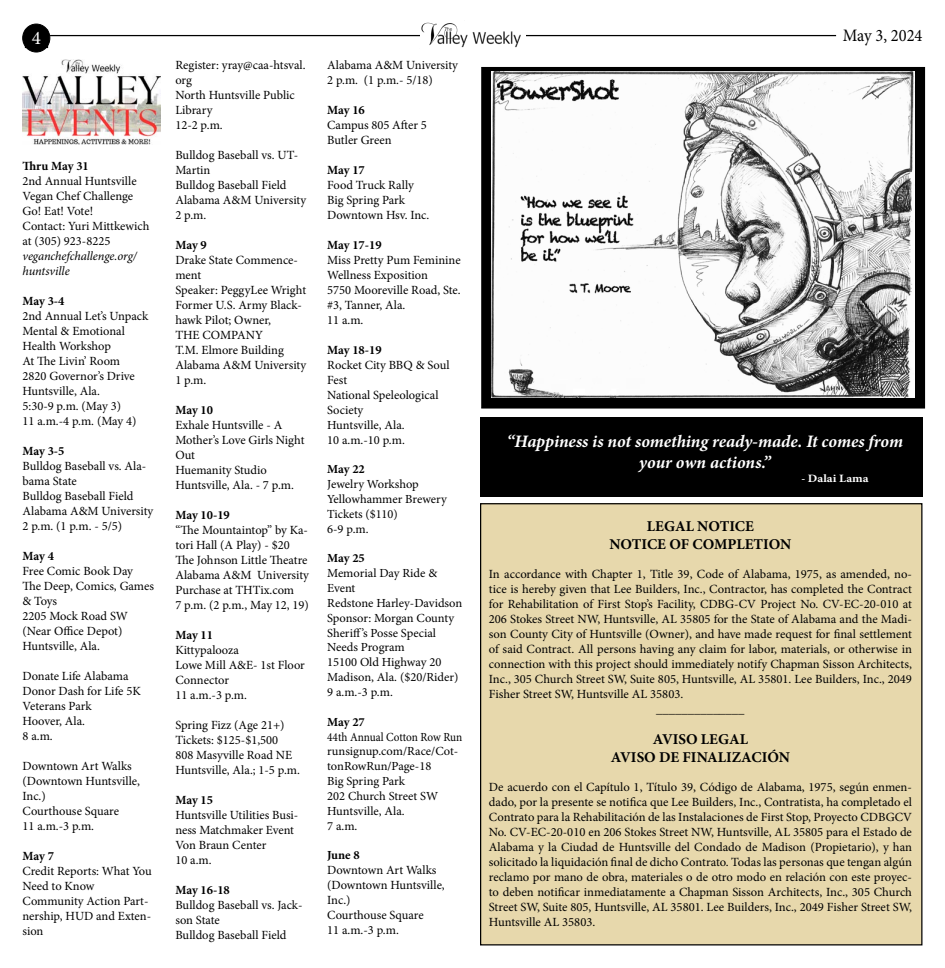
<style>
.page{position:relative;width:945px;height:968px;background:#fff}
.page>*{position:absolute;margin:0;border:0;box-sizing:border-box;transform-origin:0 0}
.t1{font:19.12px "Minion Pro";color:#fff}
.t2{font:italic 700 17.5px/21px "Minion Pro";letter-spacing:-.005em;color:#fff;text-align:center}
.t3{font:17.5px "Minion Pro";color:#000;scale:.94 1}
.t4{font:700 15px/18px "Minion Pro";color:#000;text-align:center}
.t5{font:12.5px/15px "Minion Pro";color:#000}
.t6{font:700 12.5px "Minion Pro";letter-spacing:-.01em;color:#000}
.t7{font:italic 12.5px/15px "Minion Pro";letter-spacing:-.005em;color:#000}
.t8{font:12.38px/14.9px "Minion Pro";color:#000}
.t9{font:12.38px/14.9px "Minion Pro";color:#000;scale:.91 1}
.t10{font:700 12.38px "Minion Pro";letter-spacing:-.01em;color:#000}
.t11{font:700 11.25px "Minion Pro";letter-spacing:.005em;color:#fff}
</style>
<div class="page">
<hr style="left:50px;top:35px;width:786px;height:1px;background:#000">
<div style="left:23px;top:24px;width:27px;height:28px;background:#000;border-radius:50%"></div>
<div style="left:22px;top:24px;width:28px;height:28px;border:1px solid #000;border-radius:50%"></div>
<img style="left:420px;top:22px;width:105px;height:26px">
<div style="left:482px;top:67px;width:443px;height:341px;background:#000"></div>
<div style="left:481px;top:67px;width:444px;height:341px;border:1px solid #000"></div>
<img style="left:492px;top:71px;width:423px;height:327px">
<img style="left:22px;top:60px;width:138px;height:84px">
<div style="left:481px;top:503px;width:441px;height:441px;background:#e7d8ac"></div>
<div style="left:480px;top:417px;width:442px;height:79px;background:#000"></div>
<h1 class="t1" style="left:32px;top:25px;width:11px">4</h1>
<h2 class="t3" style="left:843px;top:23px;width:86px">May 3, 2024</h2>
<p class="t6" style="left:22px;top:157px;width:68px">Thru May 31</p>
<p class="t5" style="left:22px;top:173px;width:128px">2nd Annual Huntsville<br>Vegan Chef Challenge<br>Go! Eat! Vote!<br>Contact: Yuri Mittkewich at (305) 923-8225</p>
<p class="t7" style="left:22px;top:248px;width:116px">veganchefchallenge.org/ huntsville</p>
<p class="t6" style="left:22px;top:292px;width:43px">May 3-4</p>
<p class="t5" style="left:22px;top:308px;width:127px">2nd Annual Let’s Unpack<br>Mental &amp; Emotional<br>Health Workshop<br>At The Livin’ Room<br>2820 Governor’s Drive<br>Huntsville, Ala.<br>5:30-9 p.m. (May 3)<br>11 a.m.-4 p.m. (May 4)</p>
<p class="t6" style="left:22px;top:442px;width:43px">May 3-5</p>
<p class="t5" style="left:22px;top:458px;width:132px">Bulldog Baseball vs. Ala&shy;bama State<br>Bulldog Baseball Field<br>Alabama A&amp;M University<br>2 p.m. (1 p.m. - 5/5)</p>
<p class="t6" style="left:22px;top:547px;width:33px">May 4</p>
<p class="t5" style="left:22px;top:563px;width:133px">Free Comic Book Day<br>The Deep, Comics, Games &amp; Toys<br>2205 Mock Road SW (Near Office Depot)<br>Huntsville, Ala.</p>
<p class="t5" style="left:22px;top:668px;width:120px">Donate Life Alabama<br>Donor Dash for Life 5K<br>Veterans Park<br>Hoover, Ala.<br>8 a.m.</p>
<p class="t5" style="left:22px;top:758px;width:119px">Downtown Art Walks (Downtown Huntsville,<br>Inc.)<br>Courthouse Square<br>11 a.m.-3 p.m.</p>
<p class="t6" style="left:22px;top:847px;width:33px">May 7</p>
<p class="t5" style="left:22px;top:863px;width:131px">Credit Reports: What You<br>Need to Know<br>Community Action Part&shy;nership, HUD and Exten&shy;sion</p>
<p class="t5" style="left:175px;top:57px;width:132px">Register: yray@caa-htsval. org<br>North Huntsville Public<br>Library<br>12-2 p.m.</p>
<p class="t5" style="left:175px;top:147px;width:132px">Bulldog Baseball vs. UT-<br>Martin<br>Bulldog Baseball Field<br>Alabama A&amp;M University<br>2 p.m.</p>
<p class="t6" style="left:175px;top:236px;width:33px">May 9</p>
<p class="t5" style="left:175px;top:252px;width:132px">Drake State Commence&shy;ment<br>Speaker: PeggyLee Wright<br>Former U.S. Army Black&shy;hawk Pilot; Owner,<br>THE COMPANY<br>T.M. Elmore Building<br>Alabama A&amp;M University<br>1 p.m.</p>
<p class="t6" style="left:175px;top:401px;width:39px">May 10</p>
<p class="t5" style="left:175px;top:417px;width:131px">Exhale Huntsville - A<br>Mother’s Love Girls Night<br>Out<br>Huemanity Studio<br>Huntsville, Ala. - 7 p.m.</p>
<p class="t6" style="left:175px;top:506px;width:56px">May 10-19</p>
<p class="t5" style="left:175px;top:522px;width:135px">“The Mountaintop” by Ka&shy;tori Hall (A Play) - $20<br>The Johnson Little Theatre<br>Alabama A&amp;M University<br>Purchase at THTix.com<br>7 p.m. (2 p.m., May 12, 19)</p>
<p class="t6" style="left:175px;top:626px;width:39px">May 11</p>
<p class="t5" style="left:175px;top:642px;width:131px">Kittypalooza<br>Lowe Mill A&amp;E- 1st Floor<br>Connector<br>11 a.m.-3 p.m.</p>
<p class="t5" style="left:175px;top:717px;width:126px">Spring Fizz (Age 21+)<br>Tickets: $125-$1,500<br>808 Masyville Road NE<br>Huntsville, Ala.; 1-5 p.m.</p>
<p class="t6" style="left:175px;top:791px;width:39px">May 15</p>
<p class="t5" style="left:175px;top:807px;width:125px">Huntsville Utilities Busi&shy;ness Matchmaker Event<br>Von Braun Center<br>10 a.m.</p>
<p class="t6" style="left:175px;top:881px;width:56px">May 16-18</p>
<p class="t5" style="left:175px;top:897px;width:129px">Bulldog Baseball vs. Jack&shy;son State<br>Bulldog Baseball Field</p>
<p class="t5" style="left:327px;top:57px;width:132px">Alabama A&amp;M University<br>2 p.m. (1 p.m.- 5/18)</p>
<p class="t6" style="left:327px;top:101px;width:39px">May 16</p>
<p class="t5" style="left:327px;top:117px;width:101px">Campus 805 After 5<br>Butler Green</p>
<p class="t6" style="left:327px;top:161px;width:39px">May 17</p>
<p class="t5" style="left:327px;top:177px;width:104px">Food Truck Rally<br>Big Spring Park<br>Downtown Hsv. Inc.</p>
<p class="t6" style="left:327px;top:236px;width:56px">May 17-19</p>
<p class="t5" style="left:327px;top:252px;width:135px">Miss Pretty Pum Feminine<br>Wellness Exposition<br>5750 Mooreville Road, Ste. #3, Tanner, Ala.<br>11 a.m.</p>
<p class="t6" style="left:327px;top:341px;width:56px">May 18-19</p>
<p class="t5" style="left:327px;top:357px;width:124px">Rocket City BBQ &amp; Soul<br>Fest<br>National Speleological<br>Society</p>
<p class="t8" style="left:327px;top:417px;width:79px">Huntsville, Ala.<br>10 a.m.-10 p.m.</p>
<p class="t10" style="left:327px;top:460px;width:39px">May 22</p>
<p class="t8" style="left:327px;top:477px;width:121px">Jewelry Workshop<br>Yellowhammer Brewery<br>Tickets ($110)<br>6-9 p.m.</p>
<p class="t10" style="left:327px;top:549px;width:39px">May 25</p>
<p class="t8" style="left:327px;top:566px;width:137px">Memorial Day Ride &amp;<br>Event<br>Redstone Harley-Davidson<br>Sponsor: Morgan County<br>Sheriff’s Posse Special<br>Needs Program<br>15100 Old Highway 20<br>Madison, Ala. ($20/Rider)<br>9 a.m.-3 p.m.</p>
<p class="t10" style="left:327px;top:713px;width:39px">May 27</p>
<p class="t9" style="left:327px;top:729px;width:150px">44th Annual Cotton Row Run runsignup.com/Race/Cot&shy;tonRowRun/Page-18<br>Big Spring Park<br>202 Church Street SW<br>Huntsville, Ala.<br>7 a.m.</p>
<p class="t10" style="left:327px;top:846px;width:34px">June 8</p>
<p class="t5" style="left:327px;top:862px;width:119px">Downtown Art Walks (Downtown Huntsville,<br>Inc.)<br>Courthouse Square<br>11 a.m.-3 p.m.</p>
<h2 class="t2" style="left:507px;top:431px;width:398px">“Happiness is not something ready-made. It comes from your own actions.”</h2>
<p class="t11" style="left:801px;top:470px;width:69px">- Dalai Lama</p>
<p class="t4" style="left:609px;top:517px;width:184px">LEGAL NOTICE<br>NOTICE OF COMPLETION</p>
<p class="t5" style="left:489px;top:566px;width:425px;text-align:justify">In accordance with Chapter 1, Title 39, Code of Alabama, 1975, as amended, no&shy;tice is hereby given that Lee Builders, Inc., Contractor, has completed the Contract for Rehabilitation of First Stop’s Facility, CDBG-CV Project No. CV-EC-20-010 at 206 Stokes Street NW, Huntsville, AL 35805 for the State of Alabama and the Madi&shy;son County City of Huntsville (Owner), and have made request for final settlement of said Contract. All persons having any claim for labor, materials, or otherwise in connection with this project should immediately notify Chapman Sisson Architects, Inc., 305 Church Street SW, Suite 805, Huntsville, AL 35801. Lee Builders, Inc., 2049<br>Fisher Street SW, Huntsville AL 35803.</p>
<p class="t4" style="left:611px;top:730px;width:181px">AVISO LEGAL<br>AVISO DE FINALIZACIÓN</p>
<p class="t5" style="left:489px;top:779px;width:425px;text-align:justify">De acuerdo con el Capítulo 1, Título 39, Código de Alabama, 1975, según enmen&shy;dado, por la presente se notifica que Lee Builders, Inc., Contratista, ha completado el Contrato para la Rehabilitación de las Instalaciones de First Stop, Proyecto CDBGCV No. CV-EC-20-010 en 206 Stokes Street NW, Huntsville, AL 35805 para el Estado de Alabama y la Ciudad de Huntsville del Condado de Madison (Propietario), y han solicitado la liquidación final de dicho Contrato. Todas las personas que tengan algún reclamo por mano de obra, materiales o de otro modo en relación con este proyec&shy;to deben notificar inmediatamente a Chapman Sisson Architects, Inc., 305 Church Street SW, Suite 805, Huntsville, AL 35801. Lee Builders, Inc., 2049 Fisher Street SW, Huntsville AL 35803.</p>
</div>
